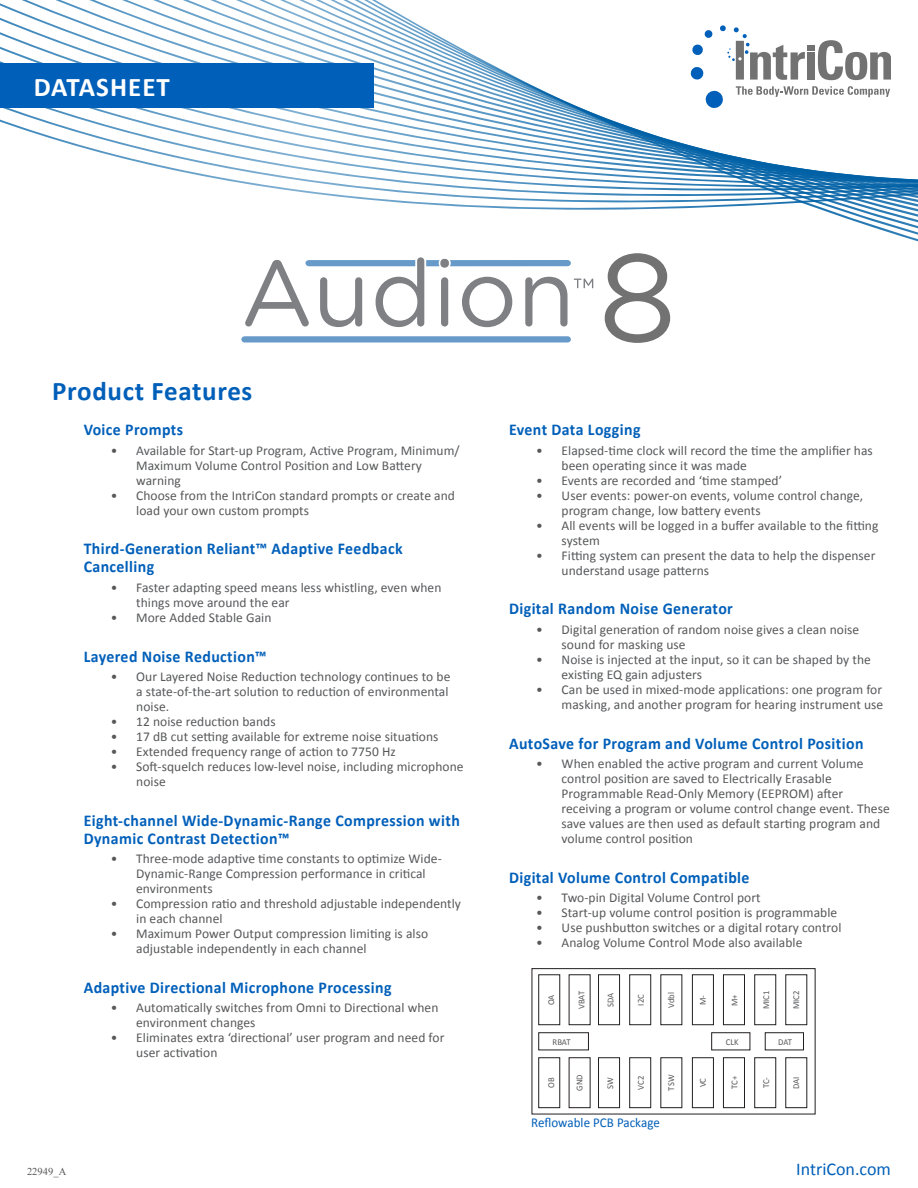
<style>
.page{position:relative;width:918px;height:1188px;background:#fff}
.page>*{position:absolute;margin:0;border:0;box-sizing:border-box;transform-origin:0 0}
.t1{font:124.5px "Gotham Rounded";color:#717271}
.Header__Product_Feat{font:700 27px "Calibri";letter-spacing:.025em;color:#005fb9}
.t2{font:700 27px "Calibri";letter-spacing:.04em;color:#fff}
.t3{font:18px "Calibri";color:#005fb9}
.Subheader_-_Product{font:700 16.5px/18px "Calibri";letter-spacing:.025em;color:#005fb9;scale:.96 1}
.t4{font:13.5px/15px "Calibri";letter-spacing:.005em;color:#57585a}
.body_text{font:13.5px "Calibri";letter-spacing:.005em;color:#005fb9;scale:.96 1}
.t5{font:10.5px "Times New Roman";letter-spacing:.005em;color:#57585a}
.body_text-2{font:9px "Calibri";letter-spacing:.005em;color:#57585a;scale:.96 1}
</style>
<div class="page">
<svg style="left:0;top:0;width:918px;height:288px"></svg>
<svg style="left:705px;top:90px;width:19px;height:18px"></svg>
<svg style="left:692px;top:44px;width:11px;height:12px"></svg>
<svg style="left:691px;top:66px;width:13px;height:14px"></svg>
<svg style="left:704px;top:30px;width:9px;height:8px"></svg>
<div style="left:807px;top:52px;width:8px;height:28px;background:#717271"></div>
<svg style="left:818px;top:40px;width:73px;height:40px"></svg>
<svg style="left:720px;top:25px;width:85px;height:55px"></svg>
<div style="left:807px;top:45px;width:8px;height:6px;background:#717271"></div>
<svg style="left:736px;top:86px;width:154px;height:11px"></svg>
<div style="left:0;top:64px;width:374px;height:44px;background:#005fb9"></div>
<div style="left:244px;top:336px;width:324px;height:7px;background:#679ac8"></div>
<svg style="left:245px;top:257px;width:348px;height:70px"></svg>
<div style="left:532px;top:968px;width:283px;height:146px;border:1px solid #231f20"></div>
<div style="left:785px;top:974px;width:22px;height:51px;border:1px solid #231f20"></div>
<div style="left:538px;top:974px;width:22px;height:51px;border:1px solid #231f20"></div>
<div style="left:538px;top:1057px;width:22px;height:51px;border:1px solid #231f20"></div>
<div style="left:569px;top:1057px;width:21px;height:51px;border:1px solid #231f20"></div>
<div style="left:569px;top:974px;width:21px;height:51px;border:1px solid #231f20"></div>
<div style="left:598px;top:974px;width:22px;height:51px;border:1px solid #231f20"></div>
<div style="left:598px;top:1057px;width:22px;height:51px;border:1px solid #231f20"></div>
<div style="left:629px;top:974px;width:22px;height:51px;border:1px solid #231f20"></div>
<div style="left:629px;top:1057px;width:22px;height:51px;border:1px solid #231f20"></div>
<div style="left:660px;top:1057px;width:22px;height:51px;border:1px solid #231f20"></div>
<div style="left:660px;top:974px;width:22px;height:51px;border:1px solid #231f20"></div>
<div style="left:692px;top:1057px;width:22px;height:51px;border:1px solid #231f20"></div>
<div style="left:692px;top:974px;width:22px;height:51px;border:1px solid #231f20"></div>
<div style="left:723px;top:974px;width:22px;height:51px;border:1px solid #231f20"></div>
<div style="left:723px;top:1057px;width:22px;height:51px;border:1px solid #231f20"></div>
<div style="left:754px;top:1057px;width:22px;height:51px;border:1px solid #231f20"></div>
<div style="left:754px;top:974px;width:22px;height:51px;border:1px solid #231f20"></div>
<div style="left:785px;top:1057px;width:22px;height:51px;border:1px solid #231f20"></div>
<div style="left:765px;top:1032px;width:39px;height:18px;border:1px solid #231f20"></div>
<div style="left:711px;top:1032px;width:39px;height:18px;border:1px solid #231f20"></div>
<div style="left:538px;top:1032px;width:51px;height:18px;border:1px solid #231f20"></div>
<h2 class="t2" style="left:34px;top:70px;width:138px">DATASHEET</h2>
<p class="Header__Product_Feat" style="left:52px;top:374px;width:202px">Product Features</p>
<p class="Subheader_-_Product" style="left:84px;top:421px;width:105px">Voice Prompts</p>
<p class="t4" style="left:136px;top:443px;width:325px;text-indent:-26px">• Available for Start-up Program, Active Program, Minimum/<br>Maximum Volume Control Position and Low Battery warning</p>
<p class="t4" style="left:136px;top:488px;width:320px;text-indent:-26px">• Choose from the IntriCon standard prompts or create and load your own custom prompts</p>
<p class="Subheader_-_Product" style="left:84px;top:540px;width:334px">Third-Generation Reliant™ Adaptive Feedback<br>Cancelling</p>
<p class="t4" style="left:136px;top:580px;width:307px;text-indent:-26px">• Faster adapting speed means less whistling, even when things move around the ear</p>
<p class="t4" style="left:111px;top:610px;width:162px">• More Added Stable Gain</p>
<p class="Subheader_-_Product" style="left:84px;top:647px;width:192px">Layered Noise Reduction™</p>
<p class="t4" style="left:136px;top:669px;width:316px;text-indent:-26px">• Our Layered Noise Reduction technology continues to be a state-of-the-art solution to reduction of environmental noise.</p>
<p class="t4" style="left:111px;top:714px;width:166px">• 12 noise reduction bands</p>
<p class="t4" style="left:111px;top:729px;width:329px">• 17 dB cut setting available for extreme noise situations</p>
<p class="t4" style="left:111px;top:744px;width:287px">• Extended frequency range of action to 7750 Hz</p>
<p class="t4" style="left:136px;top:759px;width:329px;text-indent:-26px">• Soft-squelch reduces low-level noise, including microphone noise</p>
<p class="Subheader_-_Product" style="left:84px;top:811px;width:393px">Eight-channel Wide-Dynamic-Range Compression with<br>Dynamic Contrast Detection™</p>
<p class="t4" style="left:136px;top:851px;width:307px;text-indent:-26px">• Three-mode adaptive time constants to optimize Wide-<br>Dynamic-Range Compression performance in critical environments</p>
<p class="t4" style="left:136px;top:896px;width:326px;text-indent:-26px">• Compression ratio and threshold adjustable independently in each channel</p>
<p class="t4" style="left:136px;top:926px;width:293px;text-indent:-26px">• Maximum Power Output compression limiting is also adjustable independently in each channel</p>
<p class="Subheader_-_Product" style="left:84px;top:978px;width:322px">Adaptive Directional Microphone Processing</p>
<p class="t4" style="left:136px;top:1000px;width:304px;text-indent:-26px">• Automatically switches from Omni to Directional when environment changes</p>
<p class="t4" style="left:136px;top:1030px;width:310px;text-indent:-26px">• Eliminates extra ‘directional’ user program and need for user activation</p>
<p class="t1" style="left:598px;top:212px;width:80px">8</p>
<p class="Subheader_-_Product" style="left:509px;top:421px;width:138px">Event Data Logging</p>
<p class="t4" style="left:562px;top:443px;width:313px;text-indent:-26px">• Elapsed-time clock will record the time the amplifier has been operating since it was made</p>
<p class="t4" style="left:536px;top:473px;width:248px">• Events are recorded and ‘time stamped’</p>
<p class="t4" style="left:562px;top:488px;width:303px;text-indent:-26px">• User events: power-on events, volume control change, program change, low battery events</p>
<p class="t4" style="left:562px;top:518px;width:318px;text-indent:-26px">• All events will be logged in a buffer available to the fitting system</p>
<p class="t4" style="left:562px;top:548px;width:315px;text-indent:-26px">• Fitting system can present the data to help the dispenser understand usage patterns</p>
<p class="Subheader_-_Product" style="left:509px;top:600px;width:235px">Digital Random Noise Generator</p>
<p class="t4" style="left:562px;top:622px;width:299px;text-indent:-26px">• Digital generation of random noise gives a clean noise sound for masking use</p>
<p class="t4" style="left:562px;top:652px;width:311px;text-indent:-26px">• Noise is injected at the input, so it can be shaped by the existing EQ gain adjusters</p>
<p class="t4" style="left:536px;top:682px;width:349px;text-align:right">• Can be used in mixed-mode applications: one program for masking, and another program for hearing instrument use</p>
<p class="Subheader_-_Product" style="left:509px;top:734px;width:371px">AutoSave for Program and Volume Control Position</p>
<p class="t4" style="left:562px;top:756px;width:330px;text-indent:-26px">• When enabled the active program and current Volume control position are saved to Electrically Erasable Programmable Read-Only Memory (EEPROM) after receiving a program or volume control change event. These save values are then used as default starting program and volume control position</p>
<p class="Subheader_-_Product" style="left:509px;top:868px;width:252px">Digital Volume Control Compatible</p>
<p class="t4" style="left:536px;top:890px;width:226px">• Two-pin Digital Volume Control port</p>
<p class="t4" style="left:536px;top:905px;width:303px">• Start-up volume control position is programmable</p>
<p class="t4" style="left:536px;top:920px;width:307px">• Use pushbutton switches or a digital rotary control</p>
<p class="t4" style="left:536px;top:935px;width:268px">• Analog Volume Control Mode also available</p>
<p class="body_text-2" style="left:545px;top:1005px;width:13px;rotate:-90deg">OA</p>
<p class="body_text-2" style="left:576px;top:1009px;width:20px;rotate:-90deg">VBAT</p>
<p class="body_text-2" style="left:605px;top:1007px;width:16px;rotate:-90deg">SDA</p>
<p class="body_text-2" style="left:635px;top:1006px;width:13px;rotate:-90deg">I2C</p>
<p class="body_text-2" style="left:666px;top:1008px;width:18px;rotate:-90deg">Vdbl</p>
<p class="body_text-2" style="left:697px;top:1005px;width:12px;rotate:-90deg">M-</p>
<p class="body_text-2" style="left:729px;top:1006px;width:14px;rotate:-90deg">M+</p>
<p class="body_text-2" style="left:760px;top:1009px;width:21px;rotate:-90deg">MIC1</p>
<p class="body_text-2" style="left:791px;top:1009px;width:21px;rotate:-90deg">MIC2</p>
<p class="body_text-2" style="left:553px;top:1036px;width:20px">RBAT</p>
<p class="body_text-2" style="left:726px;top:1036px;width:15px">CLK</p>
<p class="body_text-2" style="left:778px;top:1036px;width:16px">DAT</p>
<p class="body_text-2" style="left:545px;top:1088px;width:12px;rotate:-90deg">OB</p>
<p class="body_text-2" style="left:574px;top:1091px;width:19px;rotate:-90deg">GND</p>
<p class="body_text-2" style="left:605px;top:1089px;width:14px;rotate:-90deg">SW</p>
<p class="body_text-2" style="left:635px;top:1090px;width:16px;rotate:-90deg">VC2</p>
<p class="body_text-2" style="left:666px;top:1091px;width:18px;rotate:-90deg">TSW</p>
<p class="body_text-2" style="left:697px;top:1087px;width:11px;rotate:-90deg">VC</p>
<p class="body_text-2" style="left:729px;top:1089px;width:15px;rotate:-90deg">TC+</p>
<p class="body_text-2" style="left:760px;top:1088px;width:13px;rotate:-90deg">TC-</p>
<p class="body_text-2" style="left:791px;top:1089px;width:14px;rotate:-90deg">DAI</p>
<p class="body_text" style="left:531px;top:1114px;width:135px">Reflowable PCB Package</p>
<p class="t5" style="left:27px;top:1164px;width:41px">22949_A</p>
<h3 class="t3" style="left:796px;top:1157px;width:96px">IntriCon.com</h3>
</div>
